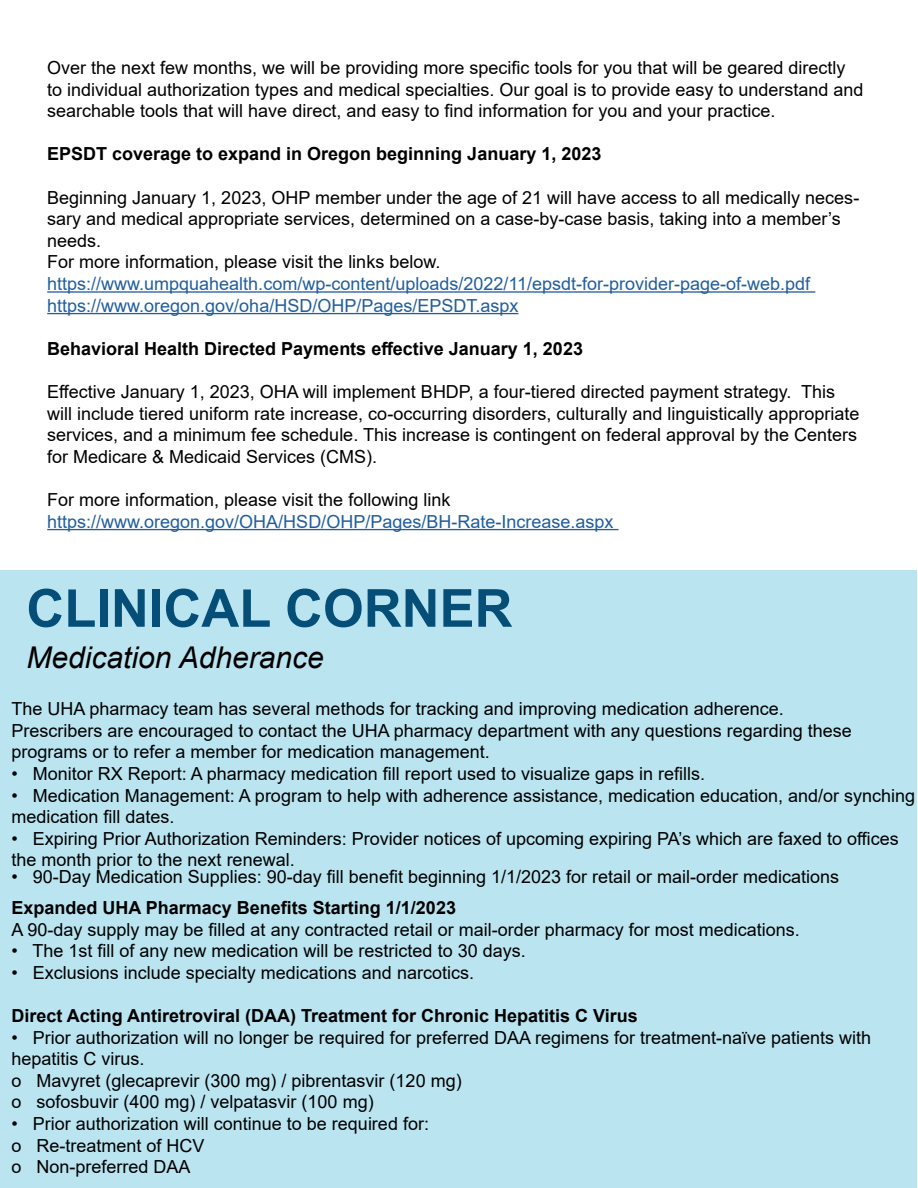
<style>
.page{position:relative;width:918px;height:1188px;background:#fff}
.page>*{position:absolute;margin:0;border:0;box-sizing:border-box;transform-origin:0 0}
.t1{font:700 52.5px "Arial";color:#044e78}
.t2{font:italic 30px "Arial";color:#000}
.t3{font:18px/21.6px "Arial";color:#000}
.t4{font:700 18px "Arial";color:#000}
.t5{font:18px/21.6px "Arial";color:#215e9e}
</style>
<div class="page">
<div style="left:0;top:570px;width:916px;height:617px;background:#b9e4f0"></div>
<hr style="left:47px;top:291px;width:768px;height:2px;background:#215e9e">
<hr style="left:47px;top:313px;width:471px;height:1px;background:#215e9e">
<hr style="left:47px;top:529px;width:571px;height:1px;background:#215e9e">
<p class="t3" style="left:47px;top:57px;width:818px">Over the next few months, we will be providing more specific tools for you that will be geared directly to individual authorization types and medical specialties. Our goal is to provide easy to understand and searchable tools that will have direct, and easy to find information for you and your practice.</p>
<p class="t4" style="left:47px;top:141px;width:556px">EPSDT coverage to expand in Oregon beginning January 1, 2023</p>
<p class="t3" style="left:47px;top:186px;width:814px">Beginning January 1, 2023, OHP member under the age of 21 will have access to all medically neces&shy;sary and medical appropriate services, determined on a case-by-case basis, taking into a member’s needs.<br>For more information, please visit the links below.</p>
<p class="t5" style="left:47px;top:273px;width:765px">https://www.umpquahealth.com/wp-content/uploads/2022/11/epsdt-for-provider-page-of-web.pdf https://www.oregon.gov/oha/HSD/OHP/Pages/EPSDT.aspx</p>
<p class="t4" style="left:47px;top:336px;width:537px">Behavioral Health Directed Payments effective January 1, 2023</p>
<p class="t3" style="left:47px;top:381px;width:814px">Effective January 1, 2023, OHA will implement BHDP, a four-tiered directed payment strategy. This will include tiered uniform rate increase, co-occurring disorders, culturally and linguistically appropriate services, and a minimum fee schedule. This increase is contingent on federal approval by the Centers for Medicare &amp; Medicaid Services (CMS).</p>
<p class="t3" style="left:47px;top:489px;width:405px">For more information, please visit the following link</p>
<p class="t5" style="left:47px;top:510px;width:568px">https://www.oregon.gov/OHA/HSD/OHP/Pages/BH-Rate-Increase.aspx</p>
<h1 class="t1" style="left:26px;top:571px;width:488px">CLINICAL CORNER</h1>
<h2 class="t2" style="left:26px;top:638px;width:299px">Medication Adherance</h2>
<p class="t3" style="left:12px;top:698px;width:842px">The UHA pharmacy team has several methods for tracking and improving medication adherence.<br>Prescribers are encouraged to contact the UHA pharmacy department with any questions regarding these programs or to refer a member for medication management.</p>
<p class="t3" style="left:12px;top:763px;width:695px">• Monitor RX Report: A pharmacy medication fill report used to visualize gaps in refills.</p>
<p class="t3" style="left:12px;top:784px;width:905px">• Medication Management: A program to help with adherence assistance, medication education, and/or synching medication fill dates.</p>
<p class="t3" style="left:12px;top:827px;width:889px">• Expiring Prior Authorization Reminders: Provider notices of upcoming expiring PA’s which are faxed to offices the month prior to the next renewal.</p>
<p class="t3" style="left:12px;top:866px;width:829px">• 90-Day Medication Supplies: 90-day fill benefit beginning 1/1/2023 for retail or mail-order medications</p>
<p class="t4" style="left:12px;top:895px;width:446px">Expanded UHA Pharmacy Benefits Starting 1/1/2023</p>
<p class="t3" style="left:12px;top:918px;width:790px">A 90-day supply may be filled at any contracted retail or mail-order pharmacy for most medications.</p>
<p class="t3" style="left:12px;top:940px;width:516px">• The 1st fill of any new medication will be restricted to 30 days.</p>
<p class="t3" style="left:12px;top:962px;width:464px">• Exclusions include specialty medications and narcotics.</p>
<p class="t4" style="left:12px;top:1003px;width:628px">Direct Acting Antiretroviral (DAA) Treatment for Chronic Hepatitis C Virus</p>
<p class="t3" style="left:12px;top:1026px;width:861px">• Prior authorization will no longer be required for preferred DAA regimens for treatment-naïve patients with hepatitis C virus.<br>o Mavyret (glecaprevir (300 mg) / pibrentasvir (120 mg)<br>o sofosbuvir (400 mg) / velpatasvir (100 mg)</p>
<p class="t3" style="left:12px;top:1113px;width:419px">• Prior authorization will continue to be required for: o Re-treatment of HCV<br>o Non-preferred DAA</p>
</div>
